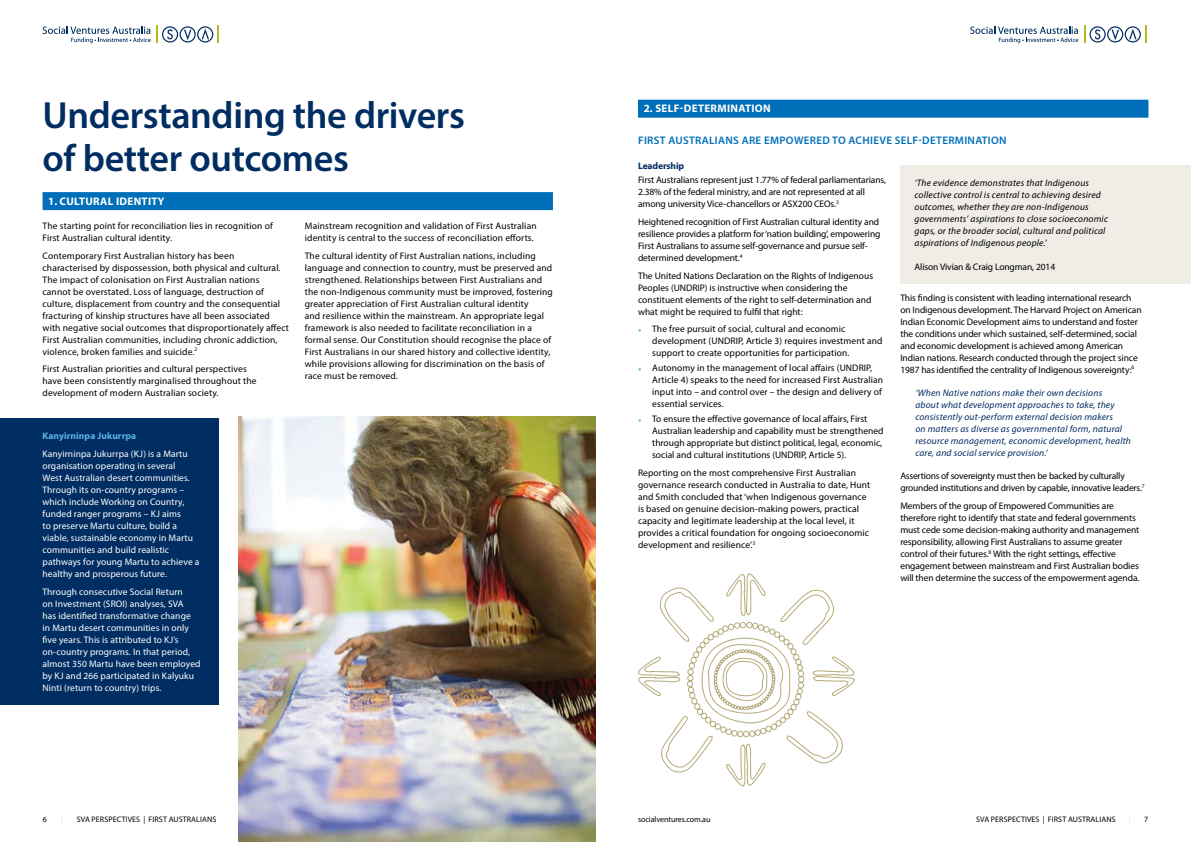
<style>
.page{position:relative;width:1191px;height:842px;background:#fff}
.page>*{position:absolute;margin:0;border:0;box-sizing:border-box;transform-origin:0 0}
.t1{font:600 38px/43px "Myriad Pro";letter-spacing:-.01em;color:#002d62}
.t2{font:600 11px "Myriad Pro";letter-spacing:.03em;color:#006fba}
.t3{font:700 11px "Myriad Pro";letter-spacing:.03em;color:#fff}
.t4{font:9.5px/12px "Myriad Pro";letter-spacing:.005em;color:#000}
.t5{font:9.5px/12px "Myriad Pro";letter-spacing:.01em;color:#fff}
.t6{font:italic 9.5px/12px "Myriad Pro";letter-spacing:.02em;color:#002d62}
.t7{font:italic 9.5px/12px "Myriad Pro";letter-spacing:.02em;color:#000}
.t8{font:9.5px/12px "Myriad Pro";letter-spacing:-.02em;color:#000}
.t9{font:700 9.5px "Myriad Pro";letter-spacing:.01em;color:#58b6e7}
.t10{font:700 9.5px "Myriad Pro";letter-spacing:-.01em;color:#002d62}
.t11{font:8px "Myriad Pro";letter-spacing:.01em;color:#000}
.t12{font:8px "Myriad Pro";letter-spacing:-.01em;color:#000}
.s1{font-family:"Arial";font-size:5.5px;color:#58b6e7}
</style>
<div class="page">
<svg style="left:43px;top:26px;width:176px;height:17px"></svg>
<svg style="left:970px;top:26px;width:176px;height:17px"></svg>
<div style="left:43px;top:192px;width:510px;height:18px;background:#006fba"></div>
<img style="left:238px;top:417px;width:357px;height:425px">
<div style="left:0;top:418px;width:218px;height:287px;background:#002d62"></div>
<div style="left:638px;top:100px;width:510px;height:18px;background:#006fba"></div>
<div style="left:900px;top:165px;width:291px;height:119px;background:#efede6"></div>
<svg style="left:638px;top:574px;width:216px;height:212px"></svg>
<svg style="left:687px;top:622px;width:117px;height:115px"></svg>
<h1 class="t1" style="left:43px;top:92px;width:424px">Understanding the drivers of better outcomes</h1>
<p class="t3" style="left:48px;top:194px;width:118px">1. CULTURAL IDENTITY</p>
<p class="t4" style="left:43px;top:220px;width:232px">The starting point for reconciliation lies in recognition of<br>First Australian cultural identity.</p>
<p class="t4" style="left:43px;top:249px;width:248px">Contemporary First Australian history has been characterised by dispossession, both physical and cultural.<br>The impact of colonisation on First Australian nations cannot be overstated. Loss of language, destruction of culture, displacement from country and the consequential fracturing of kinship structures have all been associated with negative social outcomes that disproportionately affect First Australian communities, including chronic addiction, violence, broken families and suicide.<sup>2</sup></p>
<p class="t4" style="left:43px;top:363px;width:216px">First Australian priorities and cultural perspectives have been consistently marginalised throughout the development of modern Australian society.</p>
<p class="t4" style="left:305px;top:220px;width:233px">Mainstream recognition and validation of First Australian identity is central to the success of reconciliation efforts.</p>
<p class="t4" style="left:305px;top:249px;width:250px">The cultural identity of First Australian nations, including language and connection to country, must be preserved and strengthened. Relationships between First Australians and the non-Indigenous community must be improved, fostering greater appreciation of First Australian cultural identity<br>and resilience within the mainstream. An appropriate legal framework is also needed to facilitate reconciliation in a formal sense. Our Constitution should recognise the place of First Australians in our shared history and collective identity, while provisions allowing for discrimination on the basis of race must be removed.</p>
<p class="t9" style="left:43px;top:430px;width:95px">Kanyirninpa Jukurrpa</p>
<p class="t5" style="left:43px;top:448px;width:158px">Kanyirninpa Jukurrpa (KJ) is a Martu organisation operating in several<br>West Australian desert communities.<br>Through its on-country programs – which include Working on Country, funded ranger programs – KJ aims<br>to preserve Martu culture, build a viable, sustainable economy in Martu communities and build realistic pathways for young Martu to achieve a healthy and prosperous future.</p>
<p class="t5" style="left:43px;top:585px;width:159px">Through consecutive Social Return<br>on Investment (SROI) analyses, SVA<br>has identified transformative change in Martu desert communities in only five years. This is attributed to KJ’s on-country programs. In that period, almost 350 Martu have been employed by KJ and 266 participated in Kalyuku Ninti (return to country) trips.</p>
<p class="t3" style="left:643px;top:102px;width:128px">2. SELF-DETERMINATION</p>
<p class="t2" style="left:638px;top:134px;width:370px">FIRST AUSTRALIANS ARE EMPOWERED TO ACHIEVE SELF-DETERMINATION</p>
<p class="t10" style="left:638px;top:159px;width:48px">Leadership</p>
<p class="t4" style="left:638px;top:174px;width:250px">First Australians represent just 1.77% of federal parliamentarians,<br>2.38% of the federal ministry, and are not represented at all among university Vice-chancellors or ASX200 CEOs.<sup>3</sup></p>
<p class="t4" style="left:638px;top:216px;width:244px">Heightened recognition of First Australian cultural identity and resilience provides a platform for ‘nation building’, empowering First Australians to assume self-governance and pursue self&shy;determined development.<sup>4</sup></p>
<p class="t4" style="left:638px;top:269px;width:237px">The United Nations Declaration on the Rights of Indigenous Peoples (UNDRIP) is instructive when considering the constituent elements of the right to self-determination and what might be required to fulfil that right:</p>
<p class="t4" style="left:652px;top:323px;width:232px;text-indent:-14px"><span class="s1">●</span> The free pursuit of social, cultural and economic development (UNDRIP, Article 3) requires investment and support to create opportunities for participation.</p>
<p class="t4" style="left:652px;top:362px;width:232px;text-indent:-14px"><span class="s1">●</span> Autonomy in the management of local affairs (UNDRIP, Article 4) speaks to the need for increased First Australian input into – and control over – the design and delivery of essential services.</p>
<p class="t4" style="left:652px;top:413px;width:233px;text-indent:-14px"><span class="s1">●</span> To ensure the effective governance of local affairs, First Australian leadership and capability must be strengthened through appropriate but distinct political, legal, economic, social and cultural institutions (UNDRIP, Article 5).</p>
<p class="t4" style="left:638px;top:466px;width:234px">Reporting on the most comprehensive First Australian governance research conducted in Australia to date, Hunt and Smith concluded that ‘when Indigenous governance is based on genuine decision-making powers, practical capacity and legitimate leadership at the local level, it provides a critical foundation for ongoing socioeconomic development and resilience’.<sup>5</sup></p>
<p class="t7" style="left:914px;top:177px;width:195px">‘The evidence demonstrates that Indigenous collective control is central to achieving desired outcomes, whether they are non-Indigenous governments’ aspirations to close socioeconomic gaps, or the broader social, cultural and political aspirations of Indigenous people.’</p>
<p class="t4" style="left:914px;top:260px;width:142px">Alison Vivian &amp; Craig Longman, 2014</p>
<p class="t4" style="left:900px;top:291px;width:243px">This finding is consistent with leading international research on Indigenous development. The Harvard Project on American Indian Economic Development aims to understand and foster the conditions under which sustained, self-determined, social and economic development is achieved among American Indian nations. Research conducted through the project since 1987 has identified the centrality of Indigenous sovereignty:<sup>6</sup></p>
<p class="t6" style="left:915px;top:386px;width:217px">‘When Native nations make their own decisions<br>about what development approaches to take, they consistently out-perform external decision makers<br>on matters as diverse as governmental form, natural resource management, economic development, health care, and social service provision.’</p>
<p class="t8" style="left:900px;top:470px;width:246px">Assertions of sovereignty must then be backed by culturally grounded institutions and driven by capable, innovative leaders.<sup>7</sup></p>
<p class="t4" style="left:900px;top:499px;width:241px">Members of the group of Empowered Communities are therefore right to identify that state and federal governments must cede some decision-making authority and management responsibility, allowing First Australians to assume greater control of their futures.<sup>8</sup> With the right settings, effective engagement between mainstream and First Australian bodies will then determine the success of the empowerment agenda.</p>
<p class="t11" style="left:43px;top:814px;width:6px">6</p>
<p class="t11" style="left:77px;top:814px;width:141px">SVA PERSPECTIVES | FIRST AUSTRALIANS</p>
<p class="t12" style="left:638px;top:814px;width:74px">socialventures.com.au</p>
<p class="t11" style="left:976px;top:814px;width:141px">SVA PERSPECTIVES | FIRST AUSTRALIANS</p>
<p class="t11" style="left:1144px;top:814px;width:6px">7</p>
</div>
